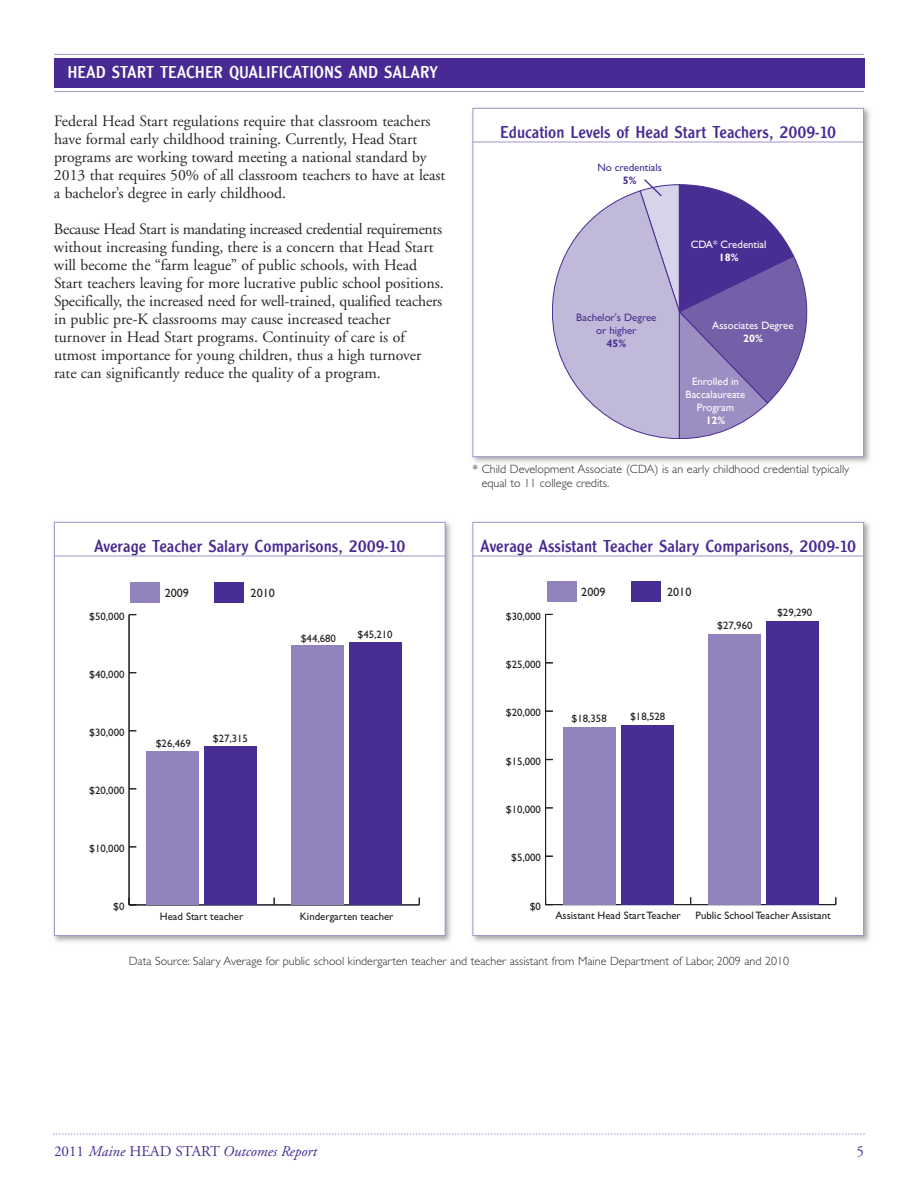
<style>
.page{position:relative;width:918px;height:1188px;background:#fff}
.page>*{position:absolute;margin:0;border:0;box-sizing:border-box;transform-origin:0 0}
.t1{font:18px "Clearface Got T Regu Ro 1";color:#492a94}
.t2{font:18px "Clearface Got T Regu Ro 1";color:#fff}
.t3{font:15.75px/18px "Adobe Garamond";color:#272627}
.t4{font:italic 15px "Adobe Garamond";color:#492a94}
.t5{font:15px "Adobe Garamond";color:#492a94}
.t6{font:12.15px "Gill Sans";color:#231f20}
.t7{font:300 12px/14.4px "Gill Sans";color:#272627}
.t8{font:10.8px "Gill Sans";color:#231f20}
.t9{font:10.8px/12.9px "Gill Sans";color:#fff;text-align:center}
.t10{font:10.8px/12.9px "Gill Sans";color:#482e92;text-align:center}
.t11{font:700 10.8px "Gill Sans";color:#fff}
.t12{font:700 10.8px "Gill Sans";color:#482e92}
.s1{font-style:normal}
</style>
<div class="page">
<svg style="left:53px;top:1133px;width:812px;height:2px"></svg>
<img style="left:472px;top:107px;width:398px;height:356px">
<div style="left:473px;top:109px;width:390px;height:347px;background:#fff"></div>
<svg style="left:552px;top:179px;width:256px;height:260px"></svg>
<div style="left:472px;top:108px;width:392px;height:349px;border:1px solid #a495c9"></div>
<img style="left:53px;top:521px;width:398px;height:421px">
<div style="left:55px;top:523px;width:390px;height:412px;background:#fff"></div>
<hr style="left:129px;top:905px;width:290px;height:1px;background:#231f20">
<hr style="left:129px;top:615px;width:1px;height:290px;background:#231f20">
<svg style="left:129px;top:904px;width:7px;height:2px"></svg>
<div style="left:205px;top:746px;width:52px;height:159px;background:#482e92"></div>
<div style="left:350px;top:642px;width:52px;height:263px;background:#482e92"></div>
<div style="left:146px;top:751px;width:53px;height:154px;background:#9383bd"></div>
<div style="left:292px;top:646px;width:52px;height:259px;background:#9383bd"></div>
<div style="left:130px;top:582px;width:30px;height:20px;background:#9383bd"></div>
<div style="left:214px;top:582px;width:30px;height:20px;background:#482e92"></div>
<img style="left:472px;top:521px;width:398px;height:421px">
<div style="left:473px;top:523px;width:390px;height:412px;background:#fff"></div>
<hr style="left:546px;top:904px;width:290px;height:1px;background:#231f20">
<hr style="left:545px;top:614px;width:1px;height:291px;background:#231f20">
<div style="left:621px;top:725px;width:52px;height:180px;background:#482e92"></div>
<div style="left:766px;top:621px;width:52px;height:284px;background:#482e92"></div>
<div style="left:563px;top:727px;width:52px;height:178px;background:#9383bd"></div>
<div style="left:708px;top:634px;width:52px;height:271px;background:#9383bd"></div>
<div style="left:547px;top:581px;width:30px;height:21px;background:#9383bd"></div>
<div style="left:631px;top:581px;width:30px;height:21px;background:#482e92"></div>
<hr style="left:472px;top:142px;width:392px;height:1px;background:#a495c9">
<hr style="left:54px;top:556px;width:392px;height:1px;background:#a495c9">
<hr style="left:472px;top:556px;width:392px;height:1px;background:#a495c9">
<div style="left:54px;top:58px;width:810px;height:30px;background:#492a94"></div>
<hr style="left:54px;top:54px;width:810px;height:1px;background:#a495c9">
<hr style="left:54px;top:91px;width:810px;height:1px;background:#a495c9">
<p class="t2" style="left:68px;top:62px;width:372px">HEAD START TEACHER QUALIFICATIONS AND SALARY</p>
<p class="t3" style="left:54px;top:113px;width:393px">Federal Head Start regulations require that classroom teachers have formal early childhood training. Currently, Head Start programs are working toward meeting a national standard by 2013 that requires 50% of all classroom teachers to have at least a bachelor’s degree in early childhood.</p>
<p class="t3" style="left:54px;top:221px;width:391px">Because Head Start is mandating increased credential requirements without increasing funding, there is a concern that Head Start will become the “farm league” of public schools, with Head Start teachers leaving for more lucrative public school positions.<br>Specifically, the increased need for well-trained, qualified teachers in public pre-K classrooms may cause increased teacher turnover in Head Start programs. Continuity of care is of utmost importance for young children, thus a high turnover rate can significantly reduce the quality of a program.</p>
<p class="t1" style="left:500px;top:121px;width:337px">Education Levels of Head Start Teachers, 2009-10</p>
<p class="t10" style="left:597px;top:162px;width:66px">No credentials</p>
<p class="t12" style="left:623px;top:176px;width:15px">5%</p>
<p class="t10" style="left:576px;top:312px;width:82px">Bachelor's Degree or higher</p>
<p class="t12" style="left:607px;top:339px;width:21px">45%</p>
<p class="t9" style="left:691px;top:239px;width:77px">CDA* Credential</p>
<p class="t11" style="left:719px;top:254px;width:21px">18%</p>
<p class="t9" style="left:712px;top:320px;width:83px">Associates Degree</p>
<p class="t11" style="left:743px;top:334px;width:21px">20%</p>
<p class="t9" style="left:686px;top:376px;width:61px">Enrolled in<br>Baccalaureate<br>Program</p>
<p class="t11" style="left:706px;top:416px;width:21px">12%</p>
<p class="t7" style="left:482px;top:463px;width:369px;text-indent:-9px">* Child Development Associate (CDA) is an early childhood credential typically equal to 11 college credits.</p>
<p class="t1" style="left:94px;top:535px;width:313px">Average Teacher Salary Comparisons, 2009-10</p>
<p class="t1" style="left:480px;top:535px;width:378px">Average Assistant Teacher Salary Comparisons, 2009-10</p>
<p class="t8" style="left:89px;top:612px;width:37px">$50,000</p>
<p class="t8" style="left:89px;top:670px;width:37px">$40,000</p>
<p class="t8" style="left:89px;top:728px;width:37px">$30,000</p>
<p class="t8" style="left:89px;top:786px;width:37px">$20,000</p>
<p class="t8" style="left:89px;top:844px;width:37px">$10,000</p>
<p class="t8" style="left:113px;top:902px;width:13px">$0</p>
<p class="t6" style="left:165px;top:588px;width:26px">2009</p>
<p class="t6" style="left:251px;top:588px;width:26px">2010</p>
<p class="t8" style="left:301px;top:634px;width:37px">$44,680</p>
<p class="t8" style="left:357px;top:630px;width:37px">$45,210</p>
<p class="t8" style="left:156px;top:740px;width:37px">$26,469</p>
<p class="t8" style="left:213px;top:735px;width:37px">$27,315</p>
<p class="t8" style="left:160px;top:912px;width:85px">Head Start teacher</p>
<p class="t8" style="left:300px;top:912px;width:95px">Kindergarten teacher</p>
<p class="t8" style="left:506px;top:612px;width:37px">$30,000</p>
<p class="t8" style="left:506px;top:660px;width:37px">$25,000</p>
<p class="t8" style="left:506px;top:709px;width:37px">$20,000</p>
<p class="t8" style="left:506px;top:757px;width:37px">$15,000</p>
<p class="t8" style="left:506px;top:805px;width:37px">$10,000</p>
<p class="t6" style="left:581px;top:588px;width:26px">2009</p>
<p class="t6" style="left:667px;top:588px;width:26px">2010</p>
<p class="t8" style="left:717px;top:621px;width:37px">$27,960</p>
<p class="t8" style="left:777px;top:609px;width:37px">$29,290</p>
<p class="t8" style="left:572px;top:714px;width:37px">$18,358</p>
<p class="t8" style="left:630px;top:712px;width:37px">$18,528</p>
<p class="t8" style="left:511px;top:854px;width:31px">$5,000</p>
<p class="t8" style="left:530px;top:902px;width:13px">$0</p>
<p class="t8" style="left:555px;top:912px;width:127px">Assistant Head Start Teacher</p>
<p class="t8" style="left:696px;top:912px;width:137px">Public School Teacher Assistant</p>
<p class="t7" style="left:129px;top:954px;width:662px">Data Source: Salary Average for public school kindergarten teacher and teacher assistant from Maine Department of Labor, 2009 and 2010</p>
<p class="t4" style="left:54px;top:1145px;width:264px"><span class="s1">2011</span> Maine <span class="s1">HEAD START</span> Outcomes Report</p>
<p class="t5" style="left:856px;top:1145px;width:9px">5</p>
</div>
